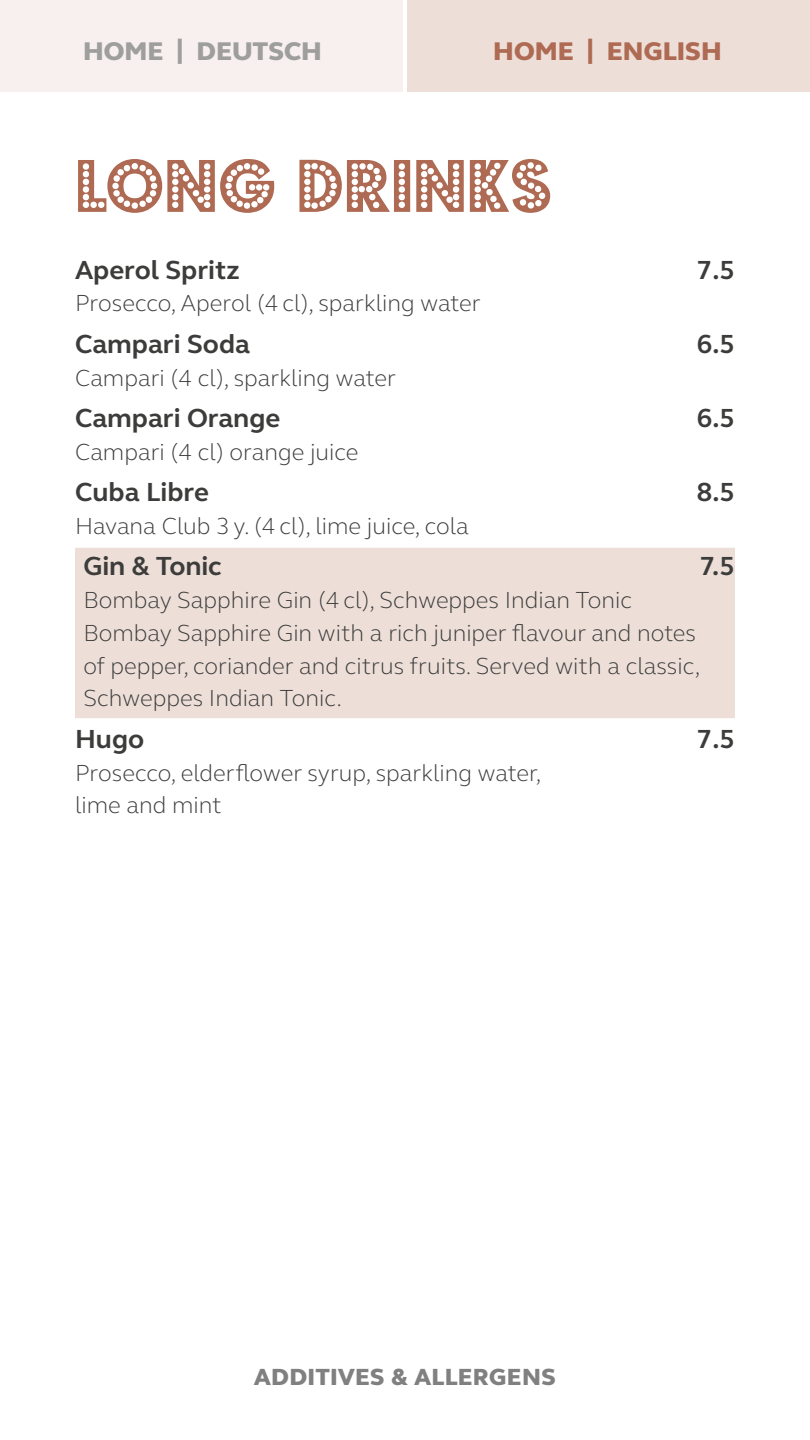
<style>
.page{position:relative;width:810px;height:1440px;background:#fff}
.page>*{position:absolute;margin:0;border:0;box-sizing:border-box;transform-origin:0 0}
.a_copper{font:82.5px "Budmo Jiggler";color:#ae6a53}
.Drinks_Body_Wine{font:700 26.85px "Premier Inn Sans";color:#3c3c3b}
.H2_NEW_2C_inboxed{font:700 26.85px "Premier Inn Sans";letter-spacing:-.01em;color:#3c3c3b}
.t1{font:800 26.25px "Premier Inn Sans";color:#9e9e9d}
.t2{font:800 26.25px "Premier Inn Sans";color:#ae6a53}
.t3{font:800 24px "Premier Inn Sans";letter-spacing:.02em;color:#808080}
.Drinks_Info_Cocktail{font:300 23.85px/32.8px "Premier Inn Sans";color:#3c3c3b}
</style>
<div class="page">
<div style="left:407px;top:0;width:403px;height:92px;background:#eddfd8"></div>
<div style="left:0;top:0;width:403px;height:92px;background:#f7f0ee"></div>
<div style="left:75px;top:548px;width:660px;height:36px;background:#eddfd8"></div>
<div style="left:75px;top:581px;width:660px;height:39px;background:#eddfd8"></div>
<div style="left:75px;top:610px;width:660px;height:39px;background:#eddfd8"></div>
<div style="left:75px;top:647px;width:660px;height:38px;background:#eddfd8"></div>
<div style="left:75px;top:679px;width:660px;height:39px;background:#eddfd8"></div>
<p class="t1" style="left:83px;top:33px;width:240px">HOME | DEUTSCH</p>
<p class="t2" style="left:493px;top:33px;width:230px">HOME | ENGLISH</p>
<p class="a_copper" style="left:75px;top:139px;width:479px">LONG DRINKS</p>
<p class="Drinks_Body_Wine" style="left:75px;top:251px;width:166px">Aperol Spritz</p>
<p class="Drinks_Body_Wine" style="left:697px;top:251px;width:40px">7.5</p>
<p class="Drinks_Info_Cocktail" style="left:75px;top:286px;width:407px">Prosecco, Aperol (4 cl), sparkling water</p>
<p class="Drinks_Body_Wine" style="left:75px;top:326px;width:176px">Campari Soda</p>
<p class="Drinks_Body_Wine" style="left:697px;top:326px;width:40px">6.5</p>
<p class="Drinks_Info_Cocktail" style="left:75px;top:360px;width:322px">Campari (4 cl), sparkling water</p>
<p class="Drinks_Body_Wine" style="left:75px;top:400px;width:207px">Campari Orange</p>
<p class="Drinks_Body_Wine" style="left:697px;top:400px;width:40px">6.5</p>
<p class="Drinks_Info_Cocktail" style="left:75px;top:434px;width:285px">Campari (4 cl) orange juice</p>
<p class="Drinks_Body_Wine" style="left:75px;top:474px;width:135px">Cuba Libre</p>
<p class="Drinks_Body_Wine" style="left:697px;top:474px;width:40px">8.5</p>
<p class="Drinks_Info_Cocktail" style="left:75px;top:509px;width:395px">Havana Club 3 y. (4 cl), lime juice, cola</p>
<p class="H2_NEW_2C_inboxed" style="left:83px;top:548px;width:140px">Gin &amp; Tonic</p>
<p class="H2_NEW_2C_inboxed" style="left:700px;top:548px;width:37px">7.5</p>
<p class="Drinks_Info_Cocktail" style="left:83px;top:583px;width:550px">Bombay Sapphire Gin (4 cl), Schweppes Indian Tonic</p>
<p class="Drinks_Info_Cocktail" style="left:83px;top:616px;width:618px">Bombay Sapphire Gin with a rich juniper flavour and notes of pepper, coriander and citrus fruits. Served with a classic,</p>
<p class="Drinks_Info_Cocktail" style="left:83px;top:681px;width:260px">Schweppes Indian Tonic.</p>
<p class="Drinks_Body_Wine" style="left:75px;top:721px;width:71px">Hugo</p>
<p class="Drinks_Body_Wine" style="left:697px;top:721px;width:40px">7.5</p>
<p class="Drinks_Info_Cocktail" style="left:75px;top:755px;width:468px">Prosecco, elderflower syrup, sparkling water, lime and mint</p>
<p class="t3" style="left:254px;top:1361px;width:303px">ADDITIVES &amp; ALLERGENS</p>
</div>
